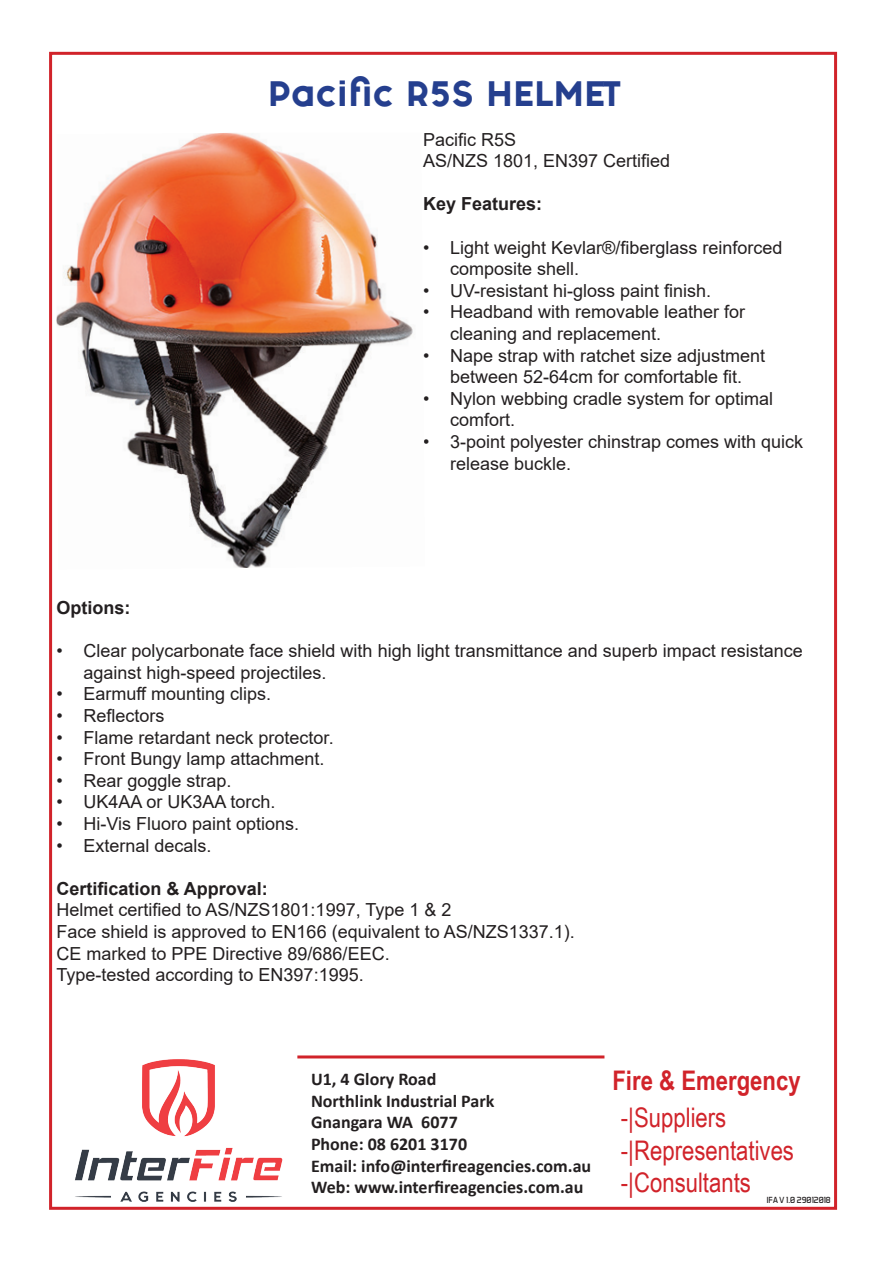
<style>
.page{position:relative;width:893px;height:1263px;background:#fff}
.page>*{position:absolute;margin:0;border:0;box-sizing:border-box;transform-origin:0 0}
.t1{font:800 30px "Fashion Fetish";color:#253f8e}
.t2{font:27px "Arial Narrow";color:#d1232a}
.t3{font:700 27px "Arial Narrow";color:#d1232a}
.t4{font:18px/21.6px "Arial";color:#231f20}
.t5{font:700 18px "Calibri";color:#231f20}
.t6{font:700 18px "Arial";color:#231f20}
.t7{font:9px "Aero Matics";color:#231f20}
</style>
<div class="page">
<hr style="left:297px;top:1055px;width:307px;height:3px;background:#d1232a">
<img style="left:57px;top:1055px;width:248px;height:155px">
<img style="left:57px;top:133px;width:356px;height:435px">
<p class="t1" style="left:268px;top:69px;width:354px">Pacific R5S HELMET</p>
<p class="t4" style="left:423px;top:128px;width:95px">Pacific R5S</p>
<p class="t4" style="left:423px;top:150px;width:249px">AS/NZS 1801, EN397 Certified</p>
<p class="t6" style="left:423px;top:191px;width:121px">Key Features:</p>
<p class="t4" style="left:450px;top:236px;width:334px;text-indent:-27px">• Light weight Kevlar®/fiberglass reinforced composite shell.</p>
<p class="t4" style="left:423px;top:280px;width:290px">• UV-resistant hi-gloss paint finish.</p>
<p class="t4" style="left:450px;top:301px;width:297px;text-indent:-27px">• Headband with removable leather for cleaning and replacement.</p>
<p class="t4" style="left:423px;top:344px;width:344px;text-align:center">• Nape strap with ratchet size adjustment between 52-64cm for comfortable fit.</p>
<p class="t4" style="left:450px;top:388px;width:325px;text-indent:-27px">• Nylon webbing cradle system for optimal comfort.</p>
<p class="t4" style="left:450px;top:431px;width:355px;text-indent:-27px">• 3-point polyester chinstrap comes with quick release buckle.</p>
<p class="t6" style="left:57px;top:595px;width:75px">Options:</p>
<p class="t4" style="left:84px;top:640px;width:721px;text-indent:-27px">• Clear polycarbonate face shield with high light transmittance and superb impact resistance against high-speed projectiles.</p>
<p class="t4" style="left:57px;top:683px;width:216px">• Earmuff mounting clips.</p>
<p class="t4" style="left:57px;top:705px;width:110px">• Reflectors</p>
<p class="t4" style="left:57px;top:726px;width:279px">• Flame retardant neck protector.</p>
<p class="t4" style="left:57px;top:748px;width:270px">• Front Bungy lamp attachment.</p>
<p class="t4" style="left:57px;top:769px;width:177px">• Rear goggle strap.</p>
<p class="t4" style="left:57px;top:791px;width:221px">• UK4AA or UK3AA torch.</p>
<p class="t4" style="left:57px;top:813px;width:244px">• Hi-Vis Fluoro paint options.</p>
<p class="t4" style="left:57px;top:834px;width:157px">• External decals.</p>
<p class="t6" style="left:57px;top:876px;width:213px">Certification &amp; Approval:</p>
<p class="t4" style="left:57px;top:899px;width:396px">Helmet certified to AS/NZS1801:1997, Type 1 &amp; 2</p>
<p class="t4" style="left:57px;top:921px;width:520px">Face shield is approved to EN166 (equivalent to AS/NZS1337.1).</p>
<p class="t4" style="left:57px;top:942px;width:335px">CE marked to PPE Directive 89/686/EEC.</p>
<p class="t4" style="left:57px;top:964px;width:309px">Type-tested according to EN397:1995.</p>
<p class="t5" style="left:311px;top:1066px;width:127px">U1, 4 Glory Road</p>
<p class="t5" style="left:311px;top:1088px;width:185px">Northlink Industrial Park</p>
<p class="t5" style="left:311px;top:1110px;width:148px">Gnangara WA 6077</p>
<p class="t5" style="left:311px;top:1131px;width:158px">Phone: 08 6201 3170</p>
<p class="t5" style="left:311px;top:1153px;width:282px">Email: info@interfireagencies.com.au</p>
<p class="t5" style="left:311px;top:1174px;width:274px">Web: www.interfireagencies.com.au</p>
<p class="t3" style="left:612px;top:1060px;width:190px">Fire &amp; Emergency</p>
<p class="t2" style="left:621px;top:1098px;width:107px">-|Suppliers</p>
<p class="t2" style="left:621px;top:1130px;width:175px">-|Representatives</p>
<p class="t2" style="left:621px;top:1162px;width:132px">-|Consultants</p>
<p class="t7" style="left:767px;top:1195px;width:65px">IFA V 1.0 29012018</p>
</div>
